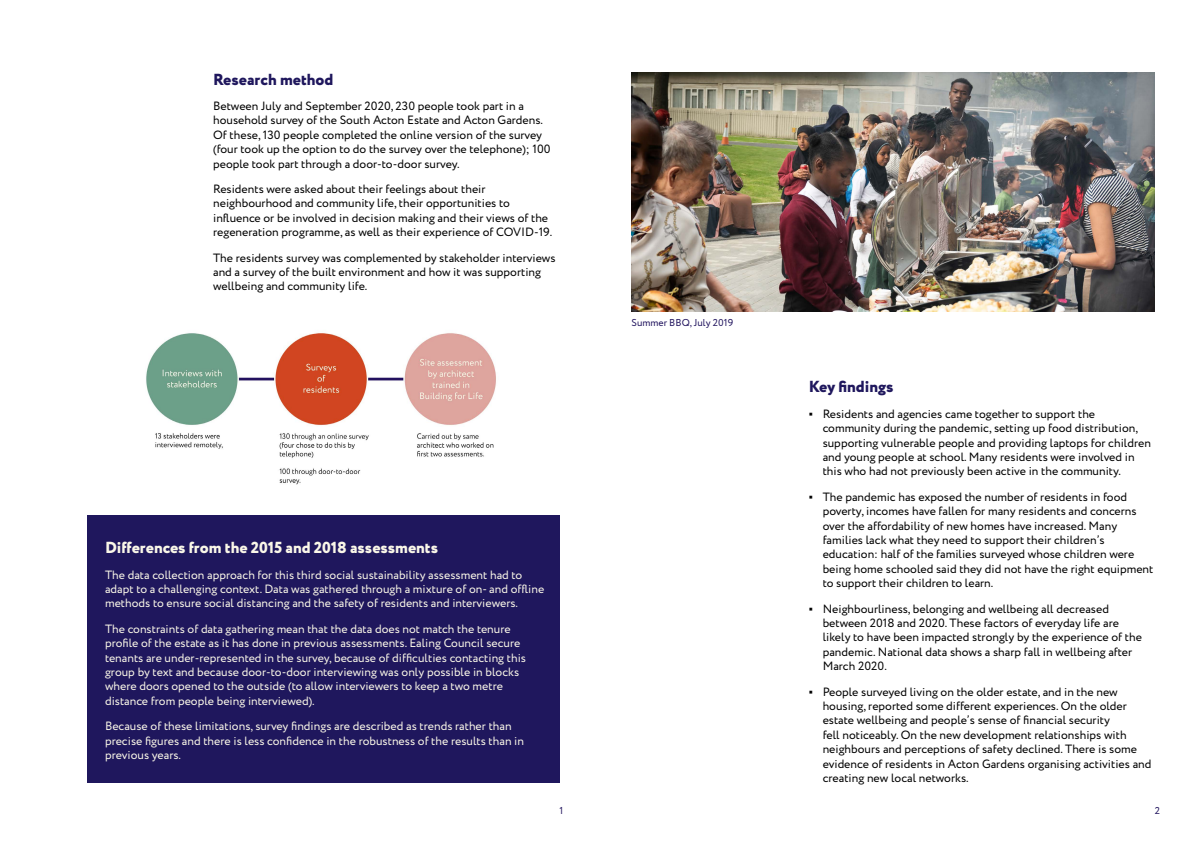
<style>
.page{position:relative;width:1191px;height:842px;background:#fff}
.page>*{position:absolute;margin:0;border:0;box-sizing:border-box;transform-origin:0 0}
.t1{font:800 16px "Circe";color:#faf7e8}
.t2{font:800 16px "Circe";color:#1f175d}
.t3{font:12px/14.4px "Circe";color:#000}
.t4{font:12px/14.4px "Circe";color:#faf7e8}
.t5{font:10px "Circe";color:#21145e}
.s1{font-family:"Calibri"}
</style>
<div class="page">
<img style="left:146px;top:333px;width:350px;height:152px">
<img style="left:631px;top:72px;width:524px;height:240px">
<div style="left:87px;top:516px;width:472px;height:267px;background:#1f175d"></div>
<h1 class="t2" style="left:213px;top:68px;width:122px">Research method</h1>
<p class="t3" style="left:213px;top:99px;width:339px">Between July and September 2020, 230 people took part in a household survey of the South Acton Estate and Acton Gardens.<br>Of these, 130 people completed the online version of the survey (four took up the option to do the survey over the telephone); 100 people took part through a door-to-door survey.</p>
<p class="t3" style="left:213px;top:182px;width:341px">Residents were asked about their feelings about their neighbourhood and community life, their opportunities to influence or be involved in decision making and their views of the regeneration programme, as well as their experience of COVID-19.</p>
<p class="t3" style="left:213px;top:251px;width:344px">The residents survey was complemented by stakeholder interviews and a survey of the built environment and how it was supporting wellbeing and community life.</p>
<h1 class="t1" style="left:105px;top:537px;width:334px">Differences from the 2015 and 2018 assessments</h1>
<p class="t4" style="left:105px;top:568px;width:441px">The data collection approach for this third social sustainability assessment had to adapt to a challenging context. Data was gathered through a mixture of on- and offline methods to ensure social distancing and the safety of residents and interviewers.</p>
<p class="t4" style="left:105px;top:622px;width:422px">The constraints of data gathering mean that the data does not match the tenure profile of the estate as it has done in previous assessments. Ealing Council secure tenants are under-represented in the survey, because of difficulties contacting this group by text and because door-to-door interviewing was only possible in blocks where doors opened to the outside (to allow interviewers to keep a two metre distance from people being interviewed).</p>
<p class="t4" style="left:105px;top:719px;width:420px">Because of these limitations, survey findings are described as trends rather than precise figures and there is less confidence in the robustness of the results than in previous years.</p>
<p class="t5" style="left:631px;top:316px;width:103px">Summer BBQ, July 2019</p>
<h1 class="t2" style="left:808px;top:376px;width:86px">Key findings</h1>
<p class="t3" style="left:822px;top:407px;width:330px;text-indent:-14px"><span class="s1">▪</span> Residents and agencies came together to support the community during the pandemic, setting up food distribution, supporting vulnerable people and providing laptops for children and young people at school. Many residents were involved in this who had not previously been active in the community.</p>
<p class="t3" style="left:822px;top:490px;width:332px;text-indent:-14px"><span class="s1">▪</span> The pandemic has exposed the number of residents in food poverty, incomes have fallen for many residents and concerns over the affordability of new homes have increased. Many families lack what they need to support their children’s education: half of the families surveyed whose children were being home schooled said they did not have the right equipment to support their children to learn.</p>
<p class="t3" style="left:822px;top:602px;width:321px;text-indent:-14px"><span class="s1">▪</span> Neighbourliness, belonging and wellbeing all decreased between 2018 and 2020. These factors of everyday life are likely to have been impacted strongly by the experience of the pandemic. National data shows a sharp fall in wellbeing after March 2020.</p>
<p class="t3" style="left:822px;top:685px;width:330px;text-indent:-14px"><span class="s1">▪</span> People surveyed living on the older estate, and in the new housing, reported some different experiences. On the older estate wellbeing and people’s sense of financial security<br>fell noticeably. On the new development relationships with neighbours and perceptions of safety declined. There is some evidence of residents in Acton Gardens organising activities and creating new local networks.</p>
<p class="t5" style="left:559px;top:804px;width:5px">1</p>
<p class="t5" style="left:1155px;top:804px;width:7px">2</p>
</div>
